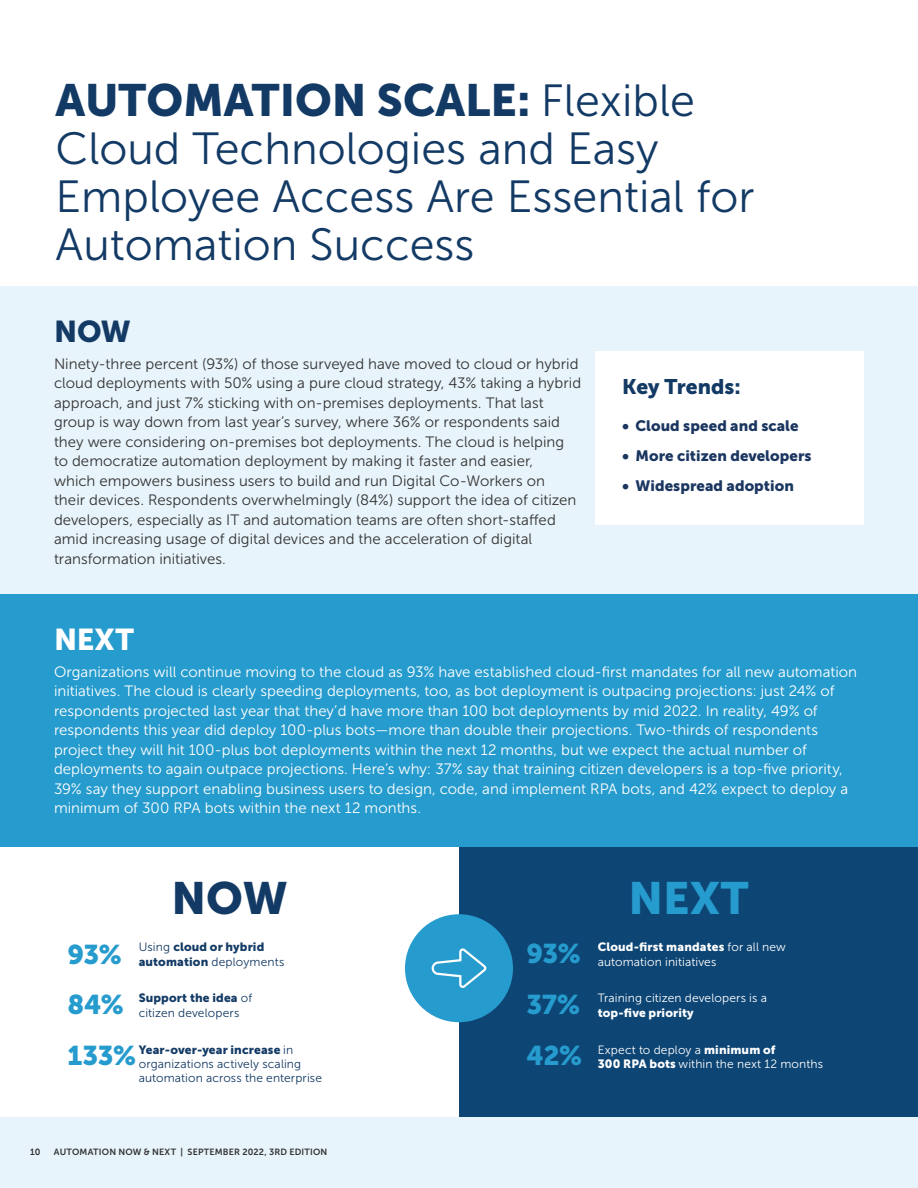
<style>
.page{position:relative;width:918px;height:1188px;background:#fff}
.page>*{position:absolute;margin:0;border:0;box-sizing:border-box;transform-origin:0 0}
.t1{font:45px/48px "Museo Sans 300";color:#133a65}
.t2{font:45px "Museo Sans 900";color:#133a65}
.t3{font:45px "Museo Sans 900";color:#269bcd}
.t4{font:30px "Museo Sans 900";color:#fff}
.t5{font:30px "Museo Sans 900";color:#133a65}
.t6{font:27px "Museo Sans 900";letter-spacing:-.02em;color:#269bcd}
.t7{font:21px "Museo Sans 900";color:#133a65}
.t8{font:15px/19.5px "Museo Sans 300";letter-spacing:.005em;color:#fff}
.t9{font:15px/19.5px "Museo Sans 300";letter-spacing:.005em;color:#333}
.t10{font:15px "Museo Sans 900";letter-spacing:.005em;color:#1b3660}
.t11{font:12px/14.4px "Museo Sans 300";letter-spacing:.01em;color:#fff}
.t12{font:12px/14.4px "Museo Sans 300";letter-spacing:.01em;color:#133a65}
.t13{font:12px "Museo Sans 900";letter-spacing:.01em;color:#133a65}
.t14{font:12px "Museo Sans 900";letter-spacing:.01em;color:#fff}
.t15{font:9px "Museo Sans 700";letter-spacing:.02em;color:#343334}
.s1{font-family:"Museo Sans 300"}
.s2{font-family:"Museo Sans 900"}
</style>
<div class="page">
<div style="left:0;top:286px;width:918px;height:902px;background:#e8f4fb"></div>
<div style="left:0;top:594px;width:918px;height:253px;background:#269bcd"></div>
<div style="left:595px;top:351px;width:269px;height:174px;background:#fff"></div>
<div style="left:0;top:847px;width:459px;height:270px;background:#fff"></div>
<div style="left:459px;top:847px;width:459px;height:270px;background:#0d4574"></div>
<div style="left:405px;top:914px;width:108px;height:108px;background:#269bce;border-radius:50%"></div>
<svg style="left:432px;top:948px;width:54px;height:40px"></svg>
<hr style="left:917px;top:797px;width:1px;height:270px;background:#fff">
<h1 class="t2" style="left:56px;top:74px;width:641px">AUTOMATION SCALE: <span class="s1">Flexible</span></h1>
<h1 class="t1" style="left:56px;top:124px;width:700px">Cloud Technologies and Easy<br>Employee Access Are Essential for<br>Automation Success</h1>
<h2 class="t5" style="left:54px;top:315px;width:78px">NOW</h2>
<p class="t9" style="left:54px;top:354px;width:529px">Ninety-three percent (93%) of those surveyed have moved to cloud or hybrid cloud deployments with 50% using a pure cloud strategy, 43% taking a hybrid approach, and just 7% sticking with on-premises deployments. That last group is way down from last year’s survey, where 36% or respondents said they were considering on-premises bot deployments. The cloud is helping to democratize automation deployment by making it faster and easier,<br>which empowers business users to build and run Digital Co-Workers on<br>their devices. Respondents overwhelmingly (84%) support the idea of citizen developers, especially as IT and automation teams are often short-staffed amid increasing usage of digital devices and the acceleration of digital transformation initiatives.</p>
<h3 class="t7" style="left:622px;top:374px;width:120px">Key Trends:</h3>
<p class="t10" style="left:622px;top:417px;width:178px">• Cloud speed and scale</p>
<p class="t10" style="left:622px;top:447px;width:191px">• More citizen developers</p>
<p class="t10" style="left:622px;top:477px;width:173px">• Widespread adoption</p>
<h2 class="t4" style="left:54px;top:623px;width:82px">NEXT</h2>
<p class="t8" style="left:54px;top:662px;width:805px">Organizations will continue moving to the cloud as 93% have established cloud-first mandates for all new automation initiatives. The cloud is clearly speeding deployments, too, as bot deployment is outpacing projections: just 24% of respondents projected last year that they’d have more than 100 bot deployments by mid 2022. In reality, 49% of respondents this year did deploy 100-plus bots—more than double their projections. Two-thirds of respondents project they will hit 100-plus bot deployments within the next 12 months, but we expect the actual number of deployments to again outpace projections. Here’s why: 37% say that training citizen developers is a top-five priority, 39% say they support enabling business users to design, code, and implement RPA bots, and 42% expect to deploy a minimum of 300 RPA bots within the next 12 months.</p>
<h1 class="t2" style="left:171px;top:873px;width:118px">NOW</h1>
<h1 class="t3" style="left:629px;top:873px;width:121px">NEXT</h1>
<h3 class="t6" style="left:68px;top:940px;width:56px">93%</h3>
<p class="t13" style="left:139px;top:940px;width:127px"><span class="s1">Using</span> cloud or hybrid</p>
<p class="t12" style="left:139px;top:954px;width:147px"><span class="s2">automation</span> deployments</p>
<h3 class="t6" style="left:526px;top:938px;width:56px">93%</h3>
<p class="t14" style="left:598px;top:940px;width:190px">Cloud-first mandates <span class="s1">for all new</span></p>
<p class="t11" style="left:598px;top:954px;width:120px">automation initiatives</p>
<h3 class="t6" style="left:68px;top:989px;width:58px">84%</h3>
<p class="t13" style="left:139px;top:991px;width:115px">Support the idea <span class="s1">of</span></p>
<p class="t12" style="left:139px;top:1006px;width:102px">citizen developers</p>
<h3 class="t6" style="left:526px;top:989px;width:55px">37%</h3>
<p class="t11" style="left:598px;top:991px;width:171px">Training citizen developers is a</p>
<p class="t14" style="left:598px;top:1006px;width:98px">top-five priority</p>
<h3 class="t6" style="left:68px;top:1040px;width:70px">133%</h3>
<p class="t13" style="left:139px;top:1042px;width:156px">Year-over-year increase <span class="s1">in</span></p>
<p class="t12" style="left:139px;top:1057px;width:185px">organizations actively scaling automation across the enterprise</p>
<h3 class="t6" style="left:526px;top:1040px;width:57px">42%</h3>
<p class="t11" style="left:598px;top:1042px;width:227px">Expect to deploy a <span class="s2">minimum of<br>300 RPA bots</span> within the next 12 months</p>
<p class="t15" style="left:30px;top:1147px;width:12px">10</p>
<p class="t15" style="left:54px;top:1147px;width:275px">AUTOMATION NOW &amp; NEXT | SEPTEMBER 2022, 3RD EDITION</p>
</div>
